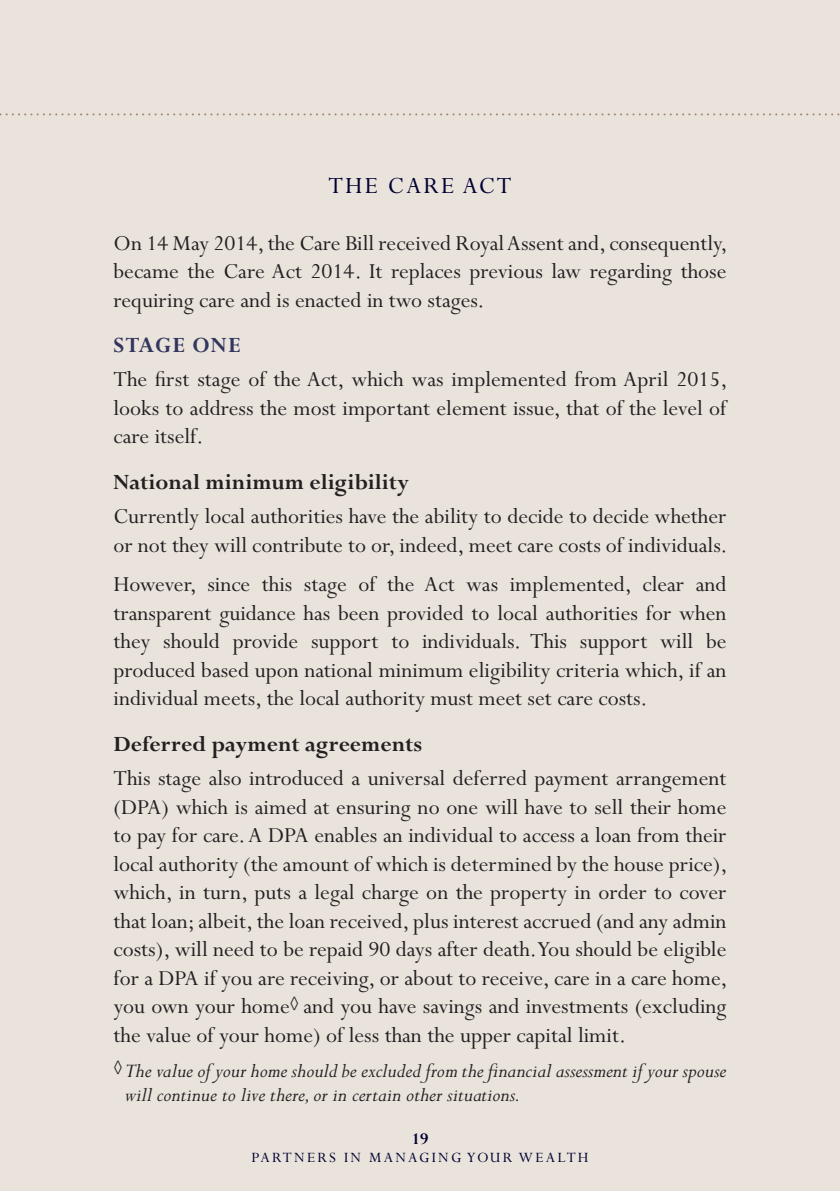
<style>
.page{position:relative;width:840px;height:1191px;background:#fff}
.page>*{position:absolute;margin:0;border:0;box-sizing:border-box;transform-origin:0 0}
.t1{font:26px "Perpetua Std";letter-spacing:.08em;color:#000032}
.t2{font:24px/28.4px "Perpetua Std";color:#231f20;text-align:justify}
.t3{font:700 24px "Perpetua Std";color:#231f20}
.t4{font:700 24px "Perpetua Std";letter-spacing:.05em;color:#32365f}
.t5{font:italic 22px/24px "Perpetua Std";color:#231f20}
.t6{font:700 18px "Perpetua Std";color:#000032}
.t7{font:16px "Perpetua Std";letter-spacing:.14em;color:#000032}
</style>
<div class="page">
<div style="left:0;top:0;width:839px;height:1191px;background:#eae3dc"></div>
<svg style="left:0;top:113px;width:840px;height:2px"></svg>
<p class="t1" style="left:328px;top:172px;width:184px">THE CARE ACT</p>
<p class="t2" style="left:113px;top:229px;width:615px">On 14 May 2014, the Care Bill received Royal Assent and, consequently, became the Care Act 2014. It replaces previous law regarding those requiring care and is enacted in two stages.</p>
<p class="t4" style="left:113px;top:332px;width:128px">STAGE ONE</p>
<p class="t2" style="left:113px;top:366px;width:615px">The first stage of the Act, which was implemented from April 2015, looks to address the most important element issue, that of the level of care itself.</p>
<p class="t3" style="left:113px;top:469px;width:297px">National minimum eligibility</p>
<p class="t2" style="left:113px;top:503px;width:615px">Currently local authorities have the ability to decide to decide whether or not they will contribute to or, indeed, meet care costs of individuals.</p>
<p class="t2" style="left:113px;top:571px;width:614px">However, since this stage of the Act was implemented, clear and transparent guidance has been provided to local authorities for when they should provide support to individuals. This support will be produced based upon national minimum eligibility criteria which, if an individual meets, the local authority must meet set care costs.</p>
<p class="t3" style="left:113px;top:731px;width:310px">Deferred payment agreements</p>
<p class="t2" style="left:113px;top:764px;width:615px">This stage also introduced a universal deferred payment arrangement (DPA) which is aimed at ensuring no one will have to sell their home to pay for care. A DPA enables an individual to access a loan from their local authority (the amount of which is determined by the house price), which, in turn, puts a legal charge on the property in order to cover that loan; albeit, the loan received, plus interest accrued (and any admin costs), will need to be repaid 90 days after death. You should be eligible for a DPA if you are receiving, or about to receive, care in a care home, you own your home<sup>◊</sup> and you have savings and investments (excluding the value of your home) of less than the upper capital limit.</p>
<p class="t5" style="left:125px;top:1059px;width:602px;text-indent:-11px"><sup>◊</sup>The value of your home should be excluded from the financial assessment if your spouse will continue to live there, or in certain other situations.</p>
<p class="t6" style="left:411px;top:1129px;width:18px">19</p>
<p class="t7" style="left:251px;top:1148px;width:338px">PARTNERS IN MANAGING YOUR WEALTH</p>
</div>
